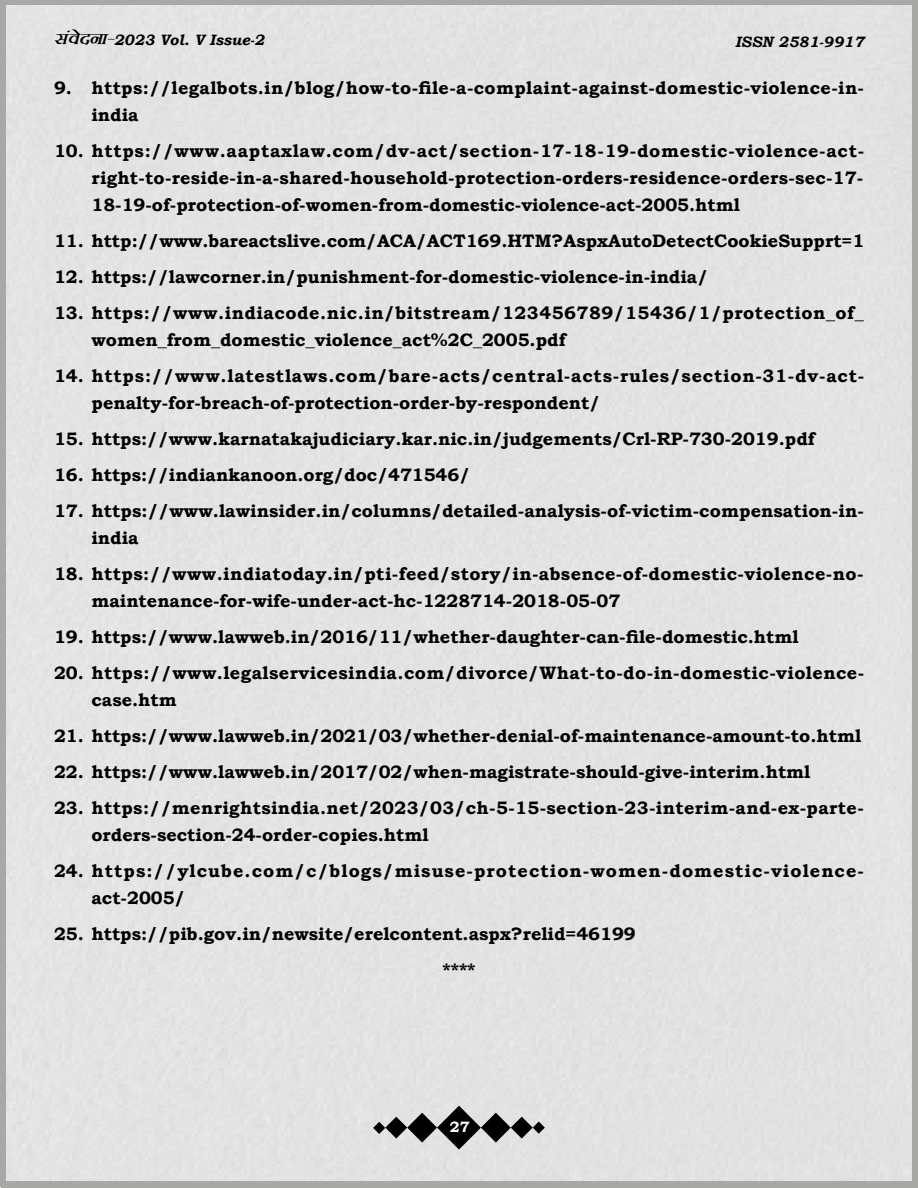
<style>
.page{position:relative;width:918px;height:1188px;background:#fff}
.page>*{position:absolute;margin:0;border:0;box-sizing:border-box;transform-origin:0 0}
.Eng__Tab_Setting{font:700 18px/27px "Bookman Old Style";color:#000;text-align:justify}
.Eng__Tab_Setting-2{font:700 18px/27px "Bookman Old Style";letter-spacing:.025em;color:#000}
.Eng__Tab_Setting-3{font:700 18px/27px "Bookman Old Style";letter-spacing:.02em;color:#000}
.Eng__Tab_Setting-4{font:700 18px/27px "Bookman Old Style";letter-spacing:.045em;color:#000}
.Eng__Tab_Setting-5{font:700 18px/27px "Bookman Old Style";letter-spacing:.03em;color:#000}
.Eng__Tab_Setting-6{font:700 18px/27px "Bookman Old Style";letter-spacing:.06em;color:#000}
.t1{font:italic 700 15px "Bookman Old Style";color:#000}
.t2{font:700 15px "Bookman Old Style";color:#fff}
.s1{font-family:"Kruti Dev 100";font-size:19.5px}
</style>
<div class="page">
<div style="left:0;top:0;width:918px;height:1187px;background:#e2e2e2"></div>
<svg style="left:373px;top:1106px;width:172px;height:44px;background:#989897"></svg>
<p class="t1" style="left:54px;top:29px;width:212px"><span class="s1">laosnuk&amp;</span>2023 Vol. V Issue-2</p>
<p class="t1" style="left:735px;top:32px;width:130px">ISSN 2581-9917</p>
<p class="Eng__Tab_Setting-3" style="left:92px;top:74px;width:774px;text-indent:-38px">9. https://legalbots.in/blog/how-to-file-a-complaint-against-domestic-violence-in&shy;india</p>
<p class="Eng__Tab_Setting" style="left:92px;top:137px;width:774px;text-indent:-38px">10. https://www.aaptaxlaw.com/dv-act/section-17-18-19-domestic-violence-act&shy;right-to-reside-in-a-shared-household-protection-orders-residence-orders-sec-17- 18-19-of-protection-of-women-from-domestic-violence-act-2005.html</p>
<p class="Eng__Tab_Setting" style="left:54px;top:227px;width:812px">11. http://www.bareactslive.com/ACA/ACT169.HTM?AspxAutoDetectCookieSupprt=1</p>
<p class="Eng__Tab_Setting" style="left:54px;top:263px;width:656px">12. https://lawcorner.in/punishment-for-domestic-violence-in-india/</p>
<p class="Eng__Tab_Setting-5" style="left:92px;top:299px;width:774px;text-indent:-38px">13. https://www.indiacode.nic.in/bitstream/123456789/15436/1/protection_of_ women_from_domestic_violence_act%2C_2005.pdf</p>
<p class="Eng__Tab_Setting-4" style="left:92px;top:362px;width:774px;text-indent:-38px">14. https://www.latestlaws.com/bare-acts/central-acts-rules/section-31-dv-act&shy;penalty-for-breach-of-protection-order-by-respondent/</p>
<p class="Eng__Tab_Setting" style="left:54px;top:425px;width:762px">15. https://www.karnatakajudiciary.kar.nic.in/judgements/Crl-RP-730-2019.pdf</p>
<p class="Eng__Tab_Setting" style="left:54px;top:461px;width:418px">16. https://indiankanoon.org/doc/471546/</p>
<p class="Eng__Tab_Setting" style="left:92px;top:497px;width:774px;text-indent:-38px">17. https://www.lawinsider.in/columns/detailed-analysis-of-victim-compensation-in&shy;india</p>
<p class="Eng__Tab_Setting-2" style="left:92px;top:560px;width:774px;text-indent:-38px">18. https://www.indiatoday.in/pti-feed/story/in-absence-of-domestic-violence-no&shy;maintenance-for-wife-under-act-hc-1228714-2018-05-07</p>
<p class="Eng__Tab_Setting" style="left:54px;top:623px;width:746px">19. https://www.lawweb.in/2016/11/whether-daughter-can-file-domestic.html</p>
<p class="Eng__Tab_Setting-2" style="left:92px;top:659px;width:774px;text-indent:-38px">20. https://www.legalservicesindia.com/divorce/What-to-do-in-domestic-violence&shy;case.htm</p>
<p class="Eng__Tab_Setting" style="left:54px;top:722px;width:809px">21. https://www.lawweb.in/2021/03/whether-denial-of-maintenance-amount-to.html</p>
<p class="Eng__Tab_Setting" style="left:54px;top:758px;width:758px">22. https://www.lawweb.in/2017/02/when-magistrate-should-give-interim.html</p>
<p class="Eng__Tab_Setting-3" style="left:92px;top:794px;width:774px;text-indent:-38px">23. https://menrightsindia.net/2023/03/ch-5-15-section-23-interim-and-ex-parte&shy;orders-section-24-order-copies.html</p>
<p class="Eng__Tab_Setting-6" style="left:92px;top:857px;width:774px;text-indent:-38px">24. https://ylcube.com/c/blogs/misuse-protection-women-domestic-violence&shy;act-2005/</p>
<p class="Eng__Tab_Setting" style="left:54px;top:920px;width:583px">25. https://pib.gov.in/newsite/erelcontent.aspx?relid=46199</p>
<p class="Eng__Tab_Setting" style="left:442px;top:956px;width:35px">****</p>
<p class="t2" style="left:450px;top:1116px;width:21px">27</p>
</div>
